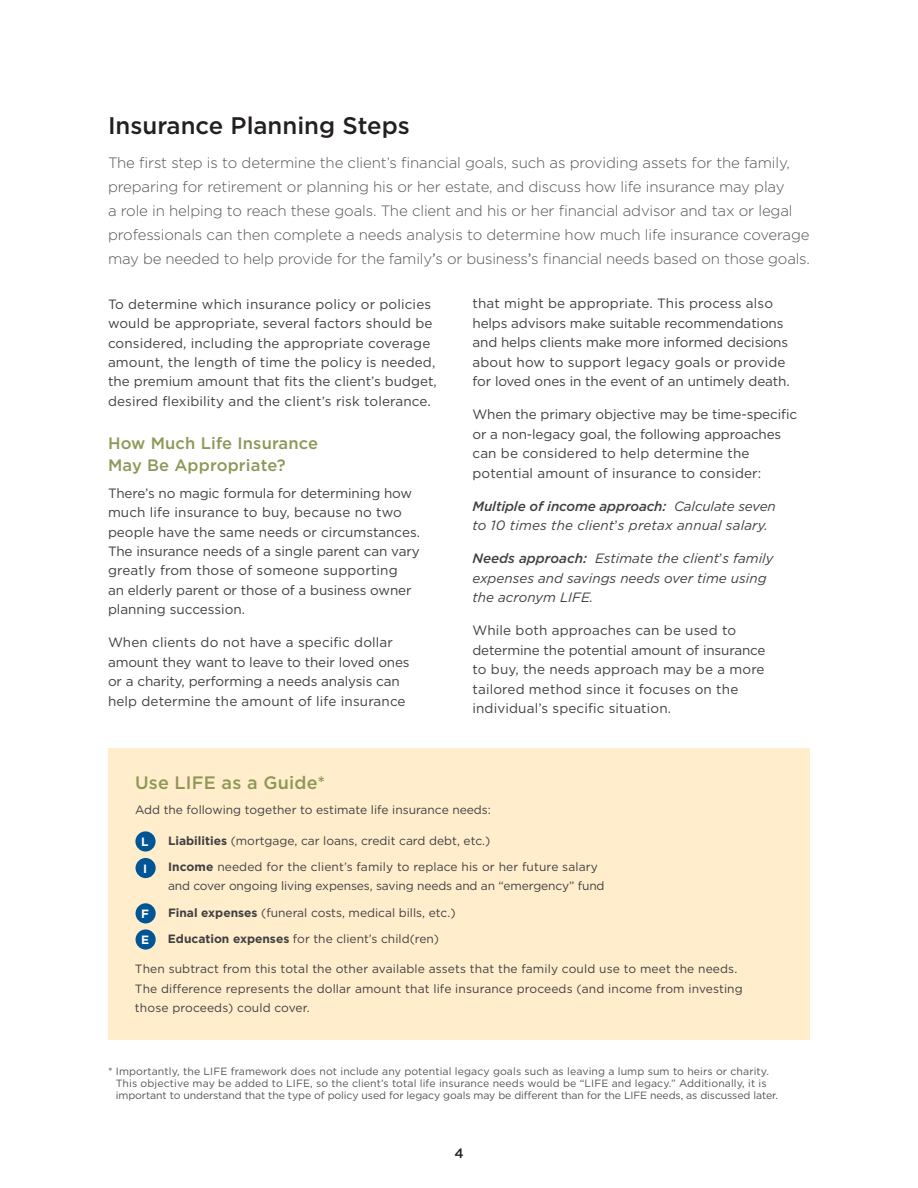
<style>
.page{position:relative;width:918px;height:1188px;background:#fff}
.page>*{position:absolute;margin:0;border:0;box-sizing:border-box;transform-origin:0 0}
.t1{font:500 24px "Gotham";color:#231f20}
.t2{font:500 18px "Gotham";letter-spacing:.01em;color:#8f9758}
.t3{font:500 16.5px/22.5px "Gotham";letter-spacing:.01em;color:#8f9758}
.t4{font:300 15px/24px "Gotham";letter-spacing:-.01em;color:#535456}
.t5{font:13.5px/19.5px "Gotham";color:#404041}
.t6{font:italic 13.5px/19.5px "Gotham";color:#404041}
.t7{font:500 13.5px "Gotham";color:#231f20}
.t8{font:12px/26.2px "Gotham";color:#404041}
.t9{font:700 12px "Gotham";color:#fff}
.t10{font:10.5px/12px "Gotham";letter-spacing:.01em;color:#535456}
.s1{font-weight:400}
.s2{font-weight:500}
.s3{font-style:normal}
.s4{font-weight:700}
</style>
<div class="page">
<div style="left:108px;top:748px;width:702px;height:291px;background:#ffedcc"></div>
<div style="left:135px;top:831px;width:21px;height:21px;background:#005595;border-radius:50%"></div>
<div style="left:136px;top:903px;width:20px;height:20px;background:#005595;border-radius:50%"></div>
<div style="left:136px;top:929px;width:20px;height:21px;background:#005595;border-radius:50%"></div>
<div style="left:136px;top:858px;width:20px;height:20px;background:#005595;border-radius:50%"></div>
<h1 class="t1" style="left:108px;top:115px;width:303px">Insurance Planning Steps</h1>
<p class="t4" style="left:108px;top:152px;width:704px">The first step is to determine the client’s financial goals, such as providing assets for the family, preparing for retirement or planning his or her estate, and discuss how life insurance may play<br>a role in helping to reach these goals. The client and his or her financial advisor and tax or legal professionals can then complete a needs analysis to determine how much life insurance coverage may be needed to help provide for the family<span class="s1">’</span>s or business<span class="s1">’</span>s financial needs based on those goals.</p>
<p class="t5" style="left:108px;top:295px;width:330px">To determine which insurance policy or policies would be appropriate, several factors should be considered, including the appropriate coverage amount, the length of time the policy is needed, the premium amount that fits the client’s budget, desired flexibility and the client’s risk tolerance.</p>
<p class="t3" style="left:108px;top:433px;width:212px">How Much Life Insurance<br>May Be Appropriate?</p>
<p class="t5" style="left:108px;top:484px;width:314px">There’s no magic formula for determining how much life insurance to buy, because no two people have the same needs or circumstances.<br>The insurance needs of a single parent can vary greatly from those of someone supporting<br>an elderly parent or those of a business owner planning succession.</p>
<p class="t5" style="left:108px;top:634px;width:303px">When clients do not have a specific dollar amount they want to leave to their loved ones or a charity, performing a needs analysis can help determine the amount of life insurance</p>
<p class="t5" style="left:472px;top:295px;width:319px">that might be appropriate. This process also helps advisors make suitable recommendations and helps clients make more informed decisions about how to support legacy goals or provide for loved ones in the event of an untimely death.</p>
<p class="t5" style="left:472px;top:406px;width:326px">When the primary objective may be time-specific or a non-legacy goal, the following approaches can be considered to help determine the potential amount of insurance to consider:</p>
<p class="t6" style="left:472px;top:497px;width:305px"><span class="s2">Multiple of income approach:</span> Calculate seven to 10 times the client<span class="s3">’</span>s pretax annual salary.</p>
<p class="t6" style="left:473px;top:550px;width:303px"><span class="s2">Needs approach:</span> Estimate the client<span class="s3">’</span>s family expenses and savings needs over time using the acronym LIFE.</p>
<p class="t5" style="left:473px;top:622px;width:295px">While both approaches can be used to determine the potential amount of insurance to buy, the needs approach may be a more tailored method since it focuses on the individual’s specific situation.</p>
<h2 class="t2" style="left:135px;top:775px;width:192px">Use LIFE as a Guide*</h2>
<p class="t8" style="left:135px;top:798px;width:357px">Add the following together to estimate life insurance needs:</p>
<p class="t8" style="left:168px;top:828px;width:431px"><span class="s4">Liabilities</span> (mortgage, car loans, credit card debt, etc.)<br><span class="s4">Income</span> needed for the client’s family to replace his or her future salary</p>
<p class="t8" style="left:168px;top:874px;width:438px">and cover ongoing living expenses, saving needs and an “emergency” fund<br><span class="s4">Final expenses</span> (funeral costs, medical bills, etc.)<br><span class="s4">Education expenses</span> for the client’s child(ren)</p>
<p class="t8" style="left:135px;top:960px;width:609px;line-height:19.5px">Then subtract from this total the other available assets that the family could use to meet the needs.<br>The difference represents the dollar amount that life insurance proceeds (and income from investing those proceeds) could cover.</p>
<p class="t9" style="left:141px;top:837px;width:9px">L</p>
<p class="t9" style="left:143px;top:863px;width:6px">I</p>
<p class="t9" style="left:141px;top:909px;width:9px">F</p>
<p class="t9" style="left:141px;top:935px;width:10px">E</p>
<p class="t10" style="left:116px;top:1066px;width:664px;text-indent:-8px">* Importantly, the LIFE framework does not include any potential legacy goals such as leaving a lump sum to heirs or charity.<br>This objective may be added to LIFE, so the client’s total life insurance needs would be “LIFE and legacy.” Additionally, it is important to understand that the type of policy used for legacy goals may be different than for the LIFE needs, as discussed later.</p>
<p class="t7" style="left:454px;top:1148px;width:11px">4</p>
</div>
